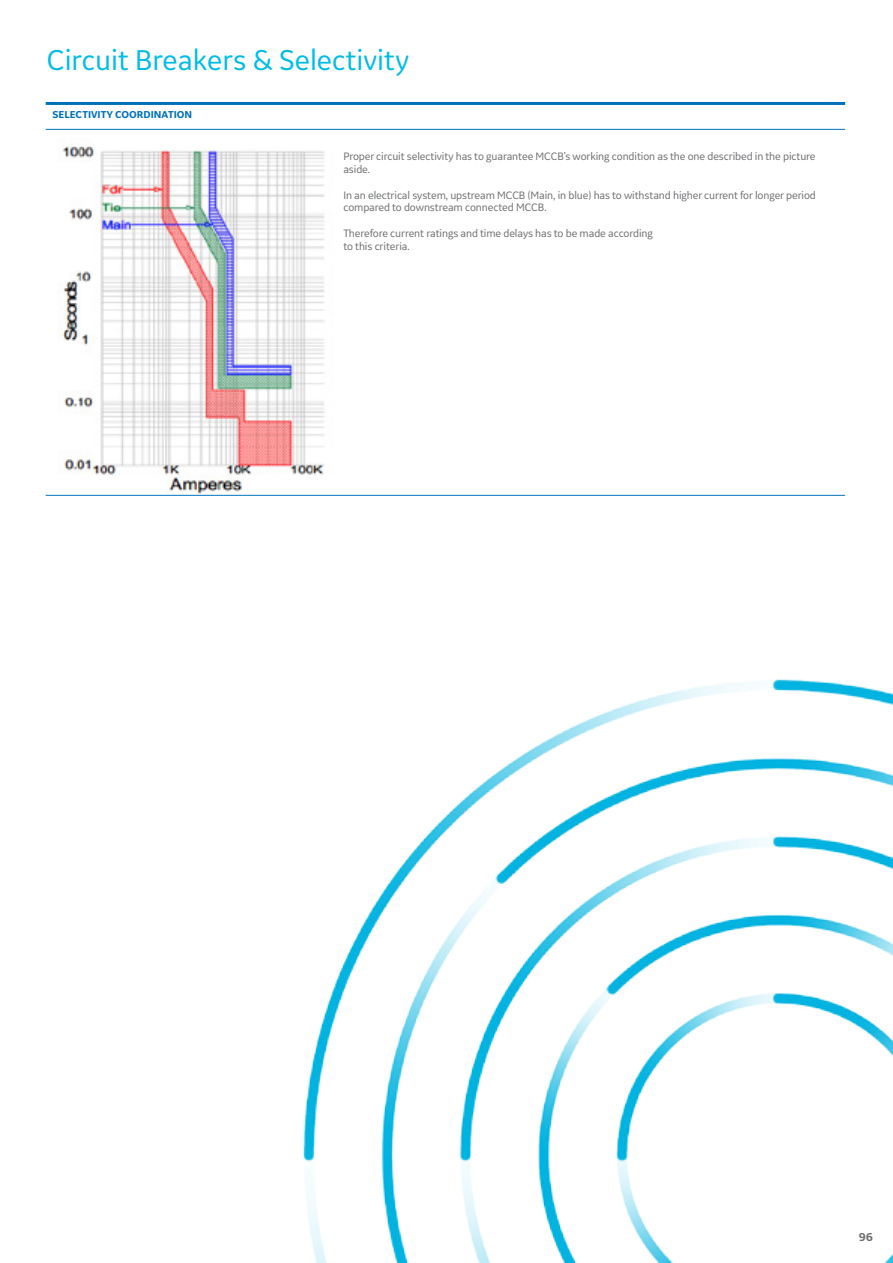
<style>
.page{position:relative;width:893px;height:1263px;background:#fff}
.page>*{position:absolute;margin:0;border:0;box-sizing:border-box;transform-origin:0 0}
.t1{font:30px "GE Inspira Sans";color:#00bce7}
.t2{font:700 12px "GE Inspira Sans";color:#6d6e71}
.t3{font:11.25px/12.8px "GE Inspira Sans";letter-spacing:-.01em;color:#6d6e71}
.t4{font:700 10.5px "GE Inspira Sans";color:#0072bc}
</style>
<div class="page">
<hr style="left:46px;top:129px;width:799px;height:1px;background:#0072bc">
<hr style="left:46px;top:495px;width:799px;height:1px;background:#0072bc">
<hr style="left:46px;top:102px;width:799px;height:3px;background:#0072bc">
<img style="left:57px;top:138px;width:268px;height:355px">
<img style="left:303px;top:679px;width:590px;height:584px">
<h1 class="t1" style="left:47px;top:41px;width:364px">Circuit Breakers &amp; Selectivity</h1>
<p class="t4" style="left:53px;top:108px;width:141px">SELECTIVITY COORDINATION</p>
<p class="t3" style="left:343px;top:150px;width:474px">Proper circuit selectivity has to guarantee MCCB’s working condition as the one described in the picture aside.</p>
<p class="t3" style="left:343px;top:188px;width:474px">In an electrical system, upstream MCCB (Main, in blue) has to withstand higher current for longer period compared to downstream connected MCCB.</p>
<p class="t3" style="left:343px;top:227px;width:311px">Therefore current ratings and time delays has to be made according to this criteria.</p>
<p class="t2" style="left:859px;top:1229px;width:16px">96</p>
</div>
